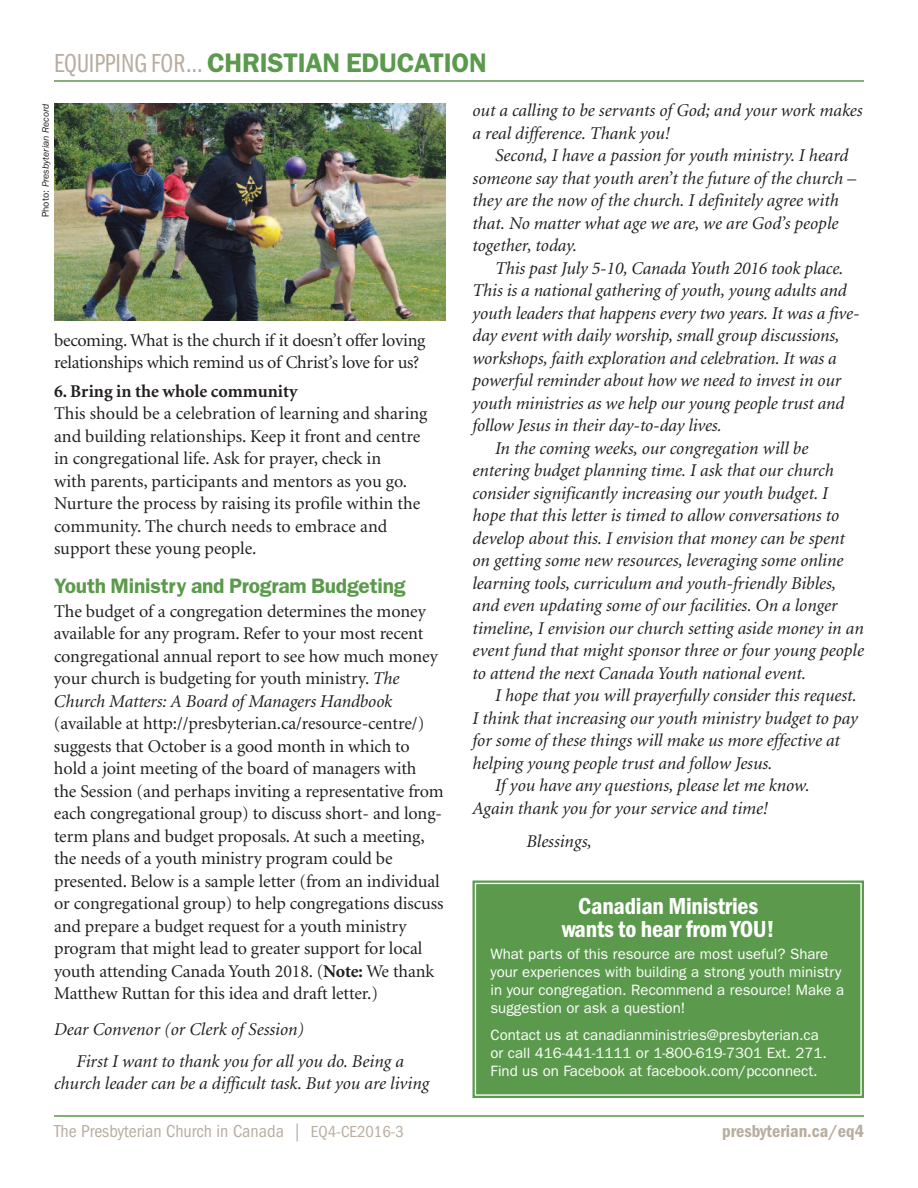
<style>
.page{position:relative;width:918px;height:1188px;background:#fff}
.page>*{position:absolute;margin:0;border:0;box-sizing:border-box;transform-origin:0 0}
.t1{font:600 27px "Franklin Gothic";letter-spacing:-.01em;color:#5b9a4c}
.t2{font:600 condensed 24px/22.5px "Franklin Gothic";letter-spacing:-.01em;color:#fff;text-align:center}
.t3{font:600 21px "Franklin Gothic";letter-spacing:-.01em;color:#5b9a4c}
.t4{font:italic 18px/22.5px "Minion";color:#231f20}
.t5{font:18px/22.5px "Minion";letter-spacing:-.005em;color:#231f20}
.t6{font:condensed 18px "Franklin Gothic";color:#b8ad9f}
.t7{font:700 18px "Minion";color:#231f20}
.t8{font:600 condensed 18px "Franklin Gothic";color:#b8ad9f}
.t9{font:15px/18px "Franklin Gothic";color:#fff}
.t10{font:italic 9.75px "Franklin Gothic";color:#231f20}
.s1{font-family:"Franklin Gothic Book Cmpr";font-weight:400;color:#b8ad9f}
.s2{font-style:normal}
.s3{font-style:italic}
.s4{font-weight:700}
.s5{font-size:16.5px}
</style>
<div class="page">
<hr style="left:54px;top:1115px;width:810px;height:2px;background:#5b9a4c">
<hr style="left:54px;top:80px;width:810px;height:2px;background:#5b9a4c">
<div style="left:477px;top:885px;width:383px;height:209px;background:#5b9a4c"></div>
<div style="left:472px;top:880px;width:392px;height:218px;border:2px solid #5b9a4c"></div>
<div style="left:476px;top:884px;width:384px;height:210px;border:1px solid #5b9a4c"></div>
<img style="left:54px;top:104px;width:392px;height:217px">
<h1 class="t1" style="left:54px;top:54px;width:434px"><span class="s1">EQUIPPING FOR…</span> CHRISTIAN EDUCATION</h1>
<p class="t10" style="left:42px;top:217px;width:115px;rotate:-90deg"><span class="s2">Photo:</span> Presbyterian Record</p>
<p class="t5" style="left:54px;top:330px;width:373px">becoming. What is the church if it doesn’t offer loving relationships which remind us of Christ’s love for us?</p>
<p class="t7" style="left:54px;top:384px;width:245px">6. Bring in the whole community</p>
<p class="t5" style="left:54px;top:404px;width:375px">This should be a celebration of learning and sharing and building relationships. Keep it front and centre in congregational life. Ask for prayer, check in<br>with parents, participants and mentors as you go.<br>Nurture the process by raising its profile within the community. The church needs to embrace and support these young people.</p>
<p class="t3" style="left:54px;top:579px;width:353px">Youth Ministry and Program Budgeting</p>
<p class="t5" style="left:54px;top:601px;width:385px">The budget of a congregation determines the money available for any program. Refer to your most recent congregational annual report to see how much money your church is budgeting for youth ministry. <span class="s3">The Church Matters: A Board of Managers Handbook</span></p>
<p class="t5" style="left:54px;top:713px;width:391px">(available at http://presbyterian.ca/resource-centre/) suggests that October is a good month in which to hold a joint meeting of the board of managers with<br>the Session (and perhaps inviting a representative from each congregational group) to discuss short- and long&shy;term plans and budget proposals. At such a meeting, the needs of a youth ministry program could be presented. Below is a sample letter (from an individual or congregational group) to help congregations discuss and prepare a budget request for a youth ministry program that might lead to greater support for local youth attending Canada Youth 2018. (<span class="s4">Note:</span> We thank Matthew Ruttan for this idea and draft letter.)</p>
<p class="t4" style="left:77px;top:1015px;width:329px;line-height:31.5px;text-indent:-23px">Dear Convenor (or Clerk of Session)<br>First I want to thank you for all you do. Being a</p>
<p class="t4" style="left:54px;top:1073px;width:377px">church leader can be a difficult task. But you are living</p>
<p class="t4" style="left:473px;top:101px;width:392px">out a calling to be servants of God; and your work makes a real difference. Thank you!</p>
<p class="t4" style="left:473px;top:146px;width:385px;text-indent:22px">Second, I have a passion for youth ministry. I heard someone say that youth aren’t the future of the church – they are the now of the church. I definitely agree with that. No matter what age we are, we are God’s people together, today.</p>
<p class="t4" style="left:495px;top:258px;width:350px">This past July 5-10, Canada Youth 2016 took place.</p>
<p class="t4" style="left:473px;top:281px;width:376px">This is a national gathering of youth, young adults and</p>
<p class="t4" style="left:473px;top:303px;width:389px">youth leaders that happens every two years. It was a five-</p>
<p class="t4" style="left:473px;top:326px;width:368px">day event with daily worship, small group discussions,</p>
<p class="t4" style="left:473px;top:348px;width:366px">workshops, faith exploration and celebration. It was a</p>
<p class="t4" style="left:473px;top:371px;width:370px">powerful reminder about how we need to invest in our</p>
<p class="t4" style="left:473px;top:393px;width:374px">youth ministries as we help our young people trust and</p>
<p class="t4" style="left:473px;top:416px;width:251px">follow Jesus in their day-to-day lives.</p>
<p class="t4" style="left:495px;top:438px;width:315px">In the coming weeks, our congregation will be</p>
<p class="t4" style="left:473px;top:461px;width:363px">entering budget planning time. I ask that our church</p>
<p class="t4" style="left:473px;top:483px;width:357px">consider significantly increasing our youth budget. I</p>
<p class="t4" style="left:473px;top:506px;width:368px">hope that this letter is timed to allow conversations to</p>
<p class="t4" style="left:473px;top:528px;width:374px">develop about this. I envision that money can be spent</p>
<p class="t4" style="left:473px;top:551px;width:372px">on getting some new resources, leveraging some online</p>
<p class="t4" style="left:473px;top:573px;width:365px">learning tools, curriculum and youth-friendly Bibles,</p>
<p class="t4" style="left:473px;top:596px;width:366px">and even updating some of our facilities. On a longer</p>
<p class="t4" style="left:473px;top:618px;width:393px">timeline, I envision our church setting aside money in an</p>
<p class="t4" style="left:473px;top:641px;width:393px">event fund that might sponsor three or four young people</p>
<p class="t4" style="left:473px;top:663px;width:335px">to attend the next Canada Youth national event.</p>
<p class="t4" style="left:495px;top:686px;width:363px">I hope that you will prayerfully consider this request.</p>
<p class="t4" style="left:473px;top:708px;width:387px">I think that increasing our youth ministry budget to pay</p>
<p class="t4" style="left:473px;top:731px;width:369px">for some of these things will make us more effective at</p>
<p class="t4" style="left:473px;top:753px;width:302px">helping young people trust and follow Jesus.</p>
<p class="t4" style="left:495px;top:776px;width:316px">If you have any questions, please let me know.</p>
<p class="t4" style="left:473px;top:798px;width:297px">Again thank you for your service and time!</p>
<p class="t4" style="left:527px;top:831px;width:67px">Blessings,</p>
<h2 class="t2" style="left:562px;top:897px;width:215px">Canadian Ministries wants to hear fromYOU!</h2>
<p class="t9" style="left:490px;top:947px;width:355px">What parts of this resource are most useful? Share your experiences with building a strong youth ministry in your congregation. Recommend a resource! Make a suggestion or ask a question!</p>
<p class="t9" style="left:490px;top:1028px;width:338px">Contact us at canadianministries@presbyterian.ca or call 416-441-1111 or 1-800-619-7301 Ext. 271.<br>Find us on Facebook at facebook.com/pcconnect.</p>
<p class="t6" style="left:54px;top:1125px;width:351px">The Presbyterian Church in Canada | <span class="s5">EQ4-CE2016-3</span></p>
<p class="t8" style="left:722px;top:1125px;width:143px">presbyterian.ca/eq4</p>
</div>
